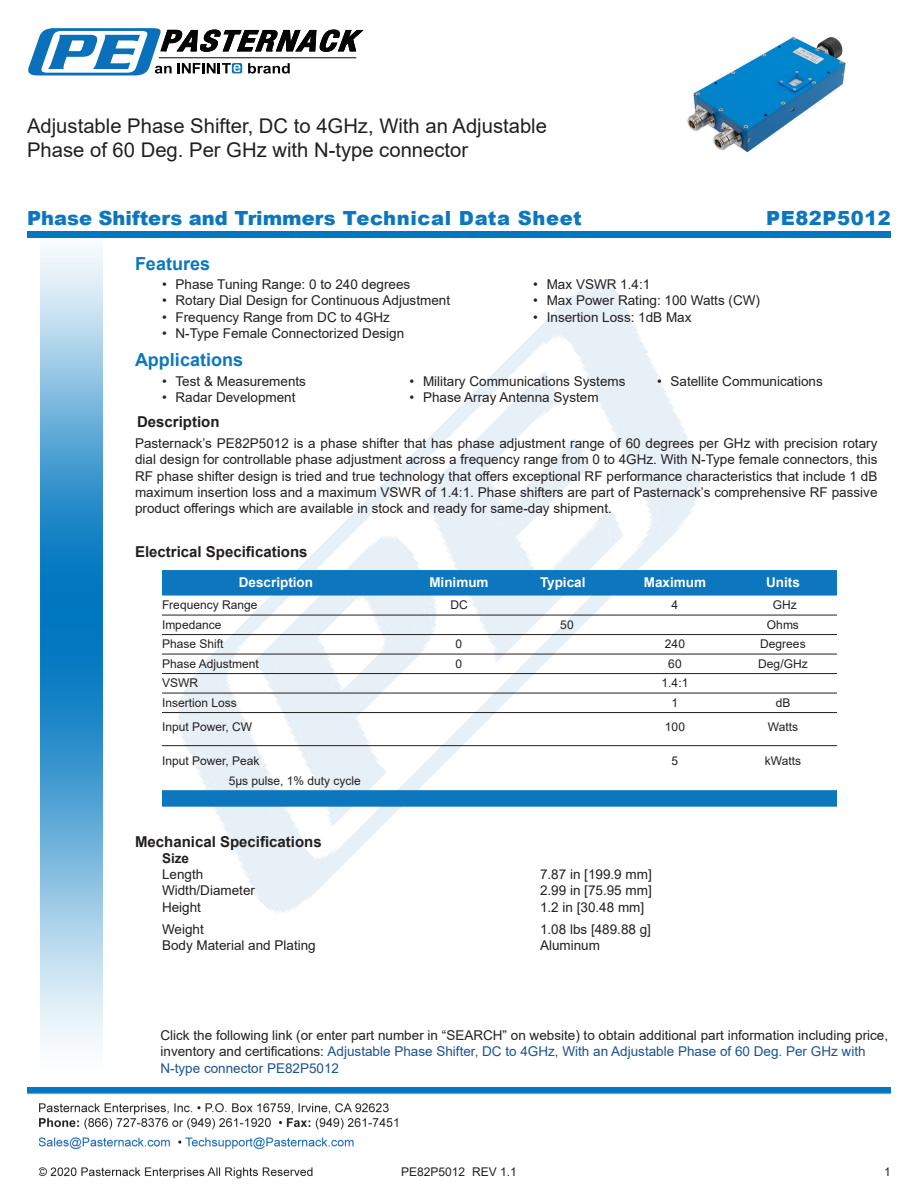
<style>
.page{position:relative;width:918px;height:1188px;background:#fff}
.page>*{position:absolute;margin:0;border:0;box-sizing:border-box;transform-origin:0 0}
.Web_Description_Para{font:20.25px/24.3px "Arial";color:#231f20}
.t1{font:900 19.5px "Arial";color:#0c77be}
.t2{font:900 19.5px "Arial";letter-spacing:.025em;color:#0c77be}
.Head1{font:700 18px "Arial";color:#0c77be}
.Head1-2{font:700 15px "Arial";color:#231f20}
.MarketingDescription{font:13.5px/16.2px "Arial";color:#231f20;text-align:justify}
.Description_and_PN_L{font:13.5px/16.2px "Arial";color:#231f20}
.Specs_Para{font:13.5px "Arial";color:#231f20}
.Table-Header{font:700 13.5px "Arial";color:#fff}
.Head2_after_Head1{font:700 13.5px "Arial";color:#231f20}
.Table-Body{font:12px "Arial";color:#231f20}
.s1{color:#1a5392}
</style>
<div class="page">
<img style="left:39px;top:1103px;width:359px;height:76px">
<img style="left:102px;top:248px;width:719px;height:722px">
<img style="left:27px;top:1088px;width:864px;height:7px">
<img style="left:40px;top:237px;width:62px;height:811px">
<div style="left:27px;top:231px;width:864px;height:6px;background:#0177c0"></div>
<svg style="left:28px;top:28px;width:336px;height:47px"></svg>
<div style="left:162px;top:570px;width:675px;height:26px;background:#0c77be"></div>
<hr style="left:162px;top:615px;width:675px;height:1px;background:#231f20">
<hr style="left:162px;top:634px;width:675px;height:1px;background:#231f20">
<hr style="left:162px;top:654px;width:675px;height:1px;background:#231f20">
<hr style="left:162px;top:673px;width:675px;height:1px;background:#231f20">
<hr style="left:162px;top:693px;width:675px;height:1px;background:#231f20">
<hr style="left:162px;top:712px;width:675px;height:1px;background:#231f20">
<hr style="left:162px;top:745px;width:675px;height:1px;background:#231f20">
<div style="left:162px;top:790px;width:675px;height:17px;background:#0c77be"></div>
<img style="left:687px;top:36px;width:159px;height:117px">
<h1 class="Web_Description_Para" style="left:27px;top:114px;width:522px">Adjustable Phase Shifter, DC to 4GHz, With an Adjustable<br>Phase of 60 Deg. Per GHz with N-type connector</h1>
<p class="t1" style="left:27px;top:204px;width:556px">Phase Shifters and Trimmers Technical Data Sheet</p>
<p class="t2" style="left:766px;top:204px;width:126px">PE82P5012</p>
<p class="Head1" style="left:135px;top:251px;width:77px">Features</p>
<p class="MarketingDescription" style="left:162px;top:276px;width:250px">• Phase Tuning Range: 0 to 240 degrees</p>
<p class="MarketingDescription" style="left:162px;top:292px;width:290px">• Rotary Dial Design for Continuous Adjustment</p>
<p class="MarketingDescription" style="left:162px;top:309px;width:230px">• Frequency Range from DC to 4GHz</p>
<p class="MarketingDescription" style="left:162px;top:325px;width:244px">• N-Type Female Connectorized Design</p>
<p class="MarketingDescription" style="left:533px;top:276px;width:119px">• Max VSWR 1.4:1</p>
<p class="MarketingDescription" style="left:533px;top:292px;width:228px">• Max Power Rating: 100 Watts (CW)</p>
<p class="MarketingDescription" style="left:533px;top:309px;width:160px">• Insertion Loss: 1dB Max</p>
<p class="Head1" style="left:135px;top:347px;width:110px">Applications</p>
<p class="MarketingDescription" style="left:162px;top:373px;width:146px">• Test &amp; Measurements</p>
<p class="MarketingDescription" style="left:162px;top:389px;width:135px">• Radar Development</p>
<p class="MarketingDescription" style="left:410px;top:373px;width:218px">• Military Communications Systems</p>
<p class="MarketingDescription" style="left:410px;top:389px;width:191px">• Phase Array Antenna System</p>
<p class="MarketingDescription" style="left:657px;top:373px;width:167px">• Satellite Communications</p>
<p class="Head1-2" style="left:137px;top:411px;width:84px">Description</p>
<p class="MarketingDescription" style="left:135px;top:435px;width:744px">Pasternack’s PE82P5012 is a phase shifter that has phase adjustment range of 60 degrees per GHz with precision rotary dial design for controllable phase adjustment across a frequency range from 0 to 4GHz. With N-Type female connectors, this RF phase shifter design is tried and true technology that offers exceptional RF performance characteristics that include 1 dB maximum insertion loss and a maximum VSWR of 1.4:1. Phase shifters are part of Pasternack’s comprehensive RF passive product offerings which are available in stock and ready for same-day shipment.</p>
<p class="Head1-2" style="left:135px;top:541px;width:174px">Electrical Specifications</p>
<p class="Table-Header" style="left:239px;top:573px;width:76px">Description</p>
<p class="Table-Header" style="left:429px;top:573px;width:61px">Minimum</p>
<p class="Table-Header" style="left:540px;top:573px;width:47px">Typical</p>
<p class="Table-Header" style="left:644px;top:573px;width:64px">Maximum</p>
<p class="Table-Header" style="left:766px;top:573px;width:35px">Units</p>
<p class="Table-Body" style="left:162px;top:597px;width:97px">Frequency Range</p>
<p class="Table-Body" style="left:450px;top:597px;width:19px">DC</p>
<p class="Table-Body" style="left:672px;top:597px;width:8px">4</p>
<p class="Table-Body" style="left:773px;top:597px;width:25px">GHz</p>
<p class="Table-Body" style="left:162px;top:616px;width:61px">Impedance</p>
<p class="Table-Body" style="left:560px;top:616px;width:15px">50</p>
<p class="Table-Body" style="left:767px;top:616px;width:34px">Ohms</p>
<p class="Table-Body" style="left:162px;top:636px;width:63px">Phase Shift</p>
<p class="Table-Body" style="left:456px;top:636px;width:8px">0</p>
<p class="Table-Body" style="left:665px;top:636px;width:22px">240</p>
<p class="Table-Body" style="left:760px;top:636px;width:47px">Degrees</p>
<p class="Table-Body" style="left:162px;top:655px;width:98px">Phase Adjustment</p>
<p class="Table-Body" style="left:456px;top:655px;width:8px">0</p>
<p class="Table-Body" style="left:668px;top:655px;width:15px">60</p>
<p class="Table-Body" style="left:758px;top:655px;width:51px">Deg/GHz</p>
<p class="Table-Body" style="left:162px;top:675px;width:37px">VSWR</p>
<p class="Table-Body" style="left:662px;top:675px;width:28px">1.4:1</p>
<p class="Table-Body" style="left:162px;top:694px;width:76px">Insertion Loss</p>
<p class="Table-Body" style="left:672px;top:694px;width:8px">1</p>
<p class="Table-Body" style="left:776px;top:694px;width:16px">dB</p>
<p class="Table-Body" style="left:162px;top:718px;width:92px">Input Power, CW</p>
<p class="Table-Body" style="left:665px;top:718px;width:22px">100</p>
<p class="Table-Body" style="left:768px;top:718px;width:32px">Watts</p>
<p class="Table-Body" style="left:162px;top:753px;width:99px">Input Power, Peak</p>
<p class="Table-Body" style="left:672px;top:753px;width:8px">5</p>
<p class="Table-Body" style="left:765px;top:753px;width:38px">kWatts</p>
<p class="Table-Body" style="left:229px;top:772px;width:134px">5µs pulse, 1% duty cycle</p>
<p class="Head1-2" style="left:135px;top:831px;width:188px">Mechanical Specifications</p>
<p class="Head2_after_Head1" style="left:162px;top:849px;width:29px">Size</p>
<p class="Specs_Para" style="left:162px;top:865px;width:43px">Length</p>
<p class="Specs_Para" style="left:540px;top:865px;width:113px">7.87 in [199.9 mm]</p>
<p class="Specs_Para" style="left:162px;top:881px;width:95px">Width/Diameter</p>
<p class="Specs_Para" style="left:540px;top:881px;width:113px">2.99 in [75.95 mm]</p>
<p class="Specs_Para" style="left:162px;top:898px;width:41px">Height</p>
<p class="Specs_Para" style="left:540px;top:898px;width:106px">1.2 in [30.48 mm]</p>
<p class="Specs_Para" style="left:162px;top:920px;width:43px">Weight</p>
<p class="Specs_Para" style="left:540px;top:920px;width:113px">1.08 lbs [489.88 g]</p>
<p class="Specs_Para" style="left:162px;top:936px;width:155px">Body Material and Plating</p>
<p class="Specs_Para" style="left:540px;top:936px;width:62px">Aluminum</p>
<p class="Description_and_PN_L" style="left:160px;top:1027px;width:729px">Click the following link (or enter part number in “SEARCH” on website) to obtain additional part information including price, inventory and certifications: <span class="s1">Adjustable Phase Shifter, DC to 4GHz, With an Adjustable Phase of 60 Deg. Per GHz with<br>N-type connector PE82P5012</span></p>
<p class="Table-Body" style="left:401px;top:1163px;width:117px">PE82P5012 REV 1.1</p>
<p class="Table-Body" style="left:884px;top:1163px;width:8px">1</p>
</div>
